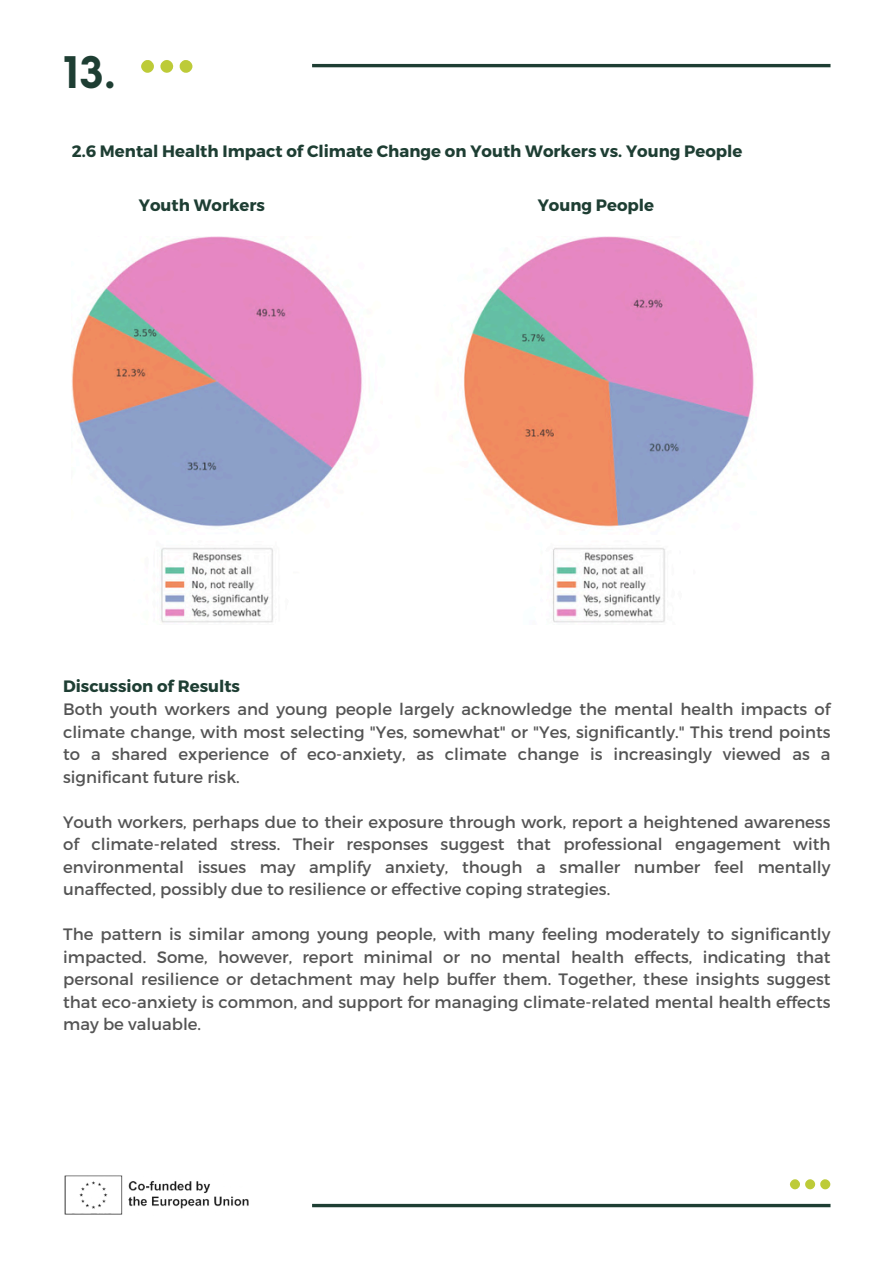
<style>
.page{position:relative;width:894px;height:1264px;background:#fff}
.page>*{position:absolute;margin:0;border:0;box-sizing:border-box;transform-origin:0 0}
.t1{font:700 42.45px "Neue Einstellung";color:#1e3e33}
.t2{font:16.5px/22.5px "Montserrat";color:#545454;text-align:justify}
.t3{font:700 16.5px "Montserrat";color:#1e3e33}
</style>
<div class="page">
<svg style="left:141px;top:60px;width:51px;height:13px"></svg>
<hr style="left:312px;top:64px;width:518px;height:3px;background:#1e3e33">
<svg style="left:312px;top:1203px;width:518px;height:4px;background:#4f685f"></svg>
<svg style="left:789px;top:1179px;width:41px;height:11px"></svg>
<img style="left:64px;top:1175px;width:185px;height:40px">
<img style="left:72px;top:236px;width:682px;height:291px">
<img style="left:161px;top:548px;width:504px;height:75px">
<h1 class="t1" style="left:63px;top:34px;width:54px">13.</h1>
<p class="t3" style="left:72px;top:141px;width:672px">2.6 Mental Health Impact of Climate Change on Youth Workers vs. Young People</p>
<p class="t3" style="left:139px;top:194px;width:128px">Youth Workers</p>
<h2 class="t3" style="left:537px;top:194px;width:118px">Young People</h2>
<h2 class="t3" style="left:63px;top:676px;width:178px">Discussion of Results</h2>
<h2 class="t2" style="left:63px;top:697px;width:768px">Both youth workers and young people largely acknowledge the mental health impacts of climate change, with most selecting "Yes, somewhat" or "Yes, significantly." This trend points to a shared experience of eco-anxiety, as climate change is increasingly viewed as a significant future risk.</h2>
<p class="t2" style="left:63px;top:809px;width:768px">Youth workers, perhaps due to their exposure through work, report a heightened awareness of climate-related stress. Their responses suggest that professional engagement with environmental issues may amplify anxiety, though a smaller number feel mentally unaffected, possibly due to resilience or effective coping strategies.</p>
<p class="t2" style="left:63px;top:922px;width:768px">The pattern is similar among young people, with many feeling moderately to significantly impacted. Some, however, report minimal or no mental health effects, indicating that personal resilience or detachment may help buffer them. Together, these insights suggest that eco-anxiety is common, and support for managing climate-related mental health effects may be valuable.</p>
</div>
